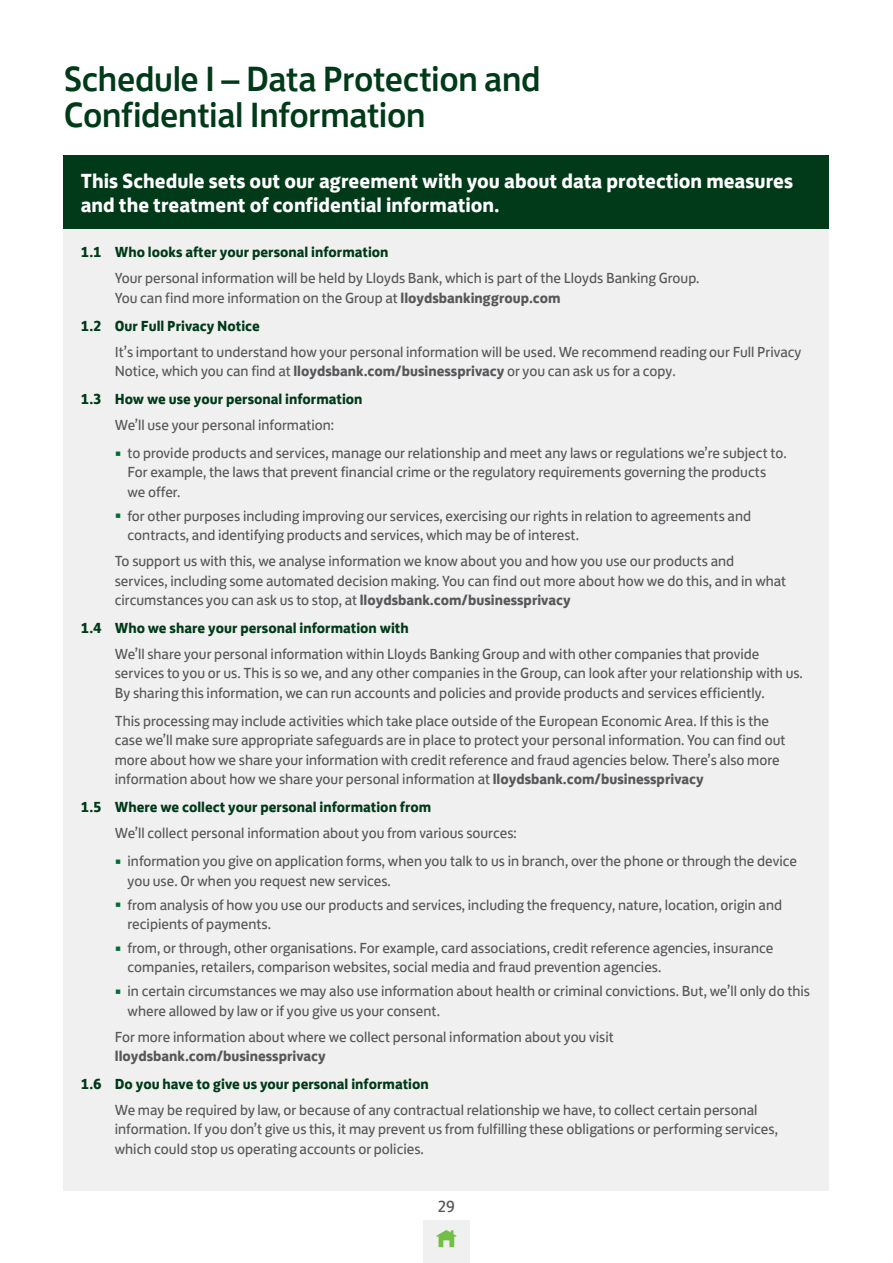
<style>
.page{position:relative;width:893px;height:1263px;background:#fff}
.page>*{position:absolute;margin:0;border:0;box-sizing:border-box;transform-origin:0 0}
.Page_Header_Level_1{font:500 36px/36px "Lloyds Bank Jack";letter-spacing:-.01em;color:#003a18}
.Sub_Headings_Level_2{font:700 21px/24px "Lloyds Bank Jack";color:#fff}
.t1{font:16.5px "Lloyds Bank Jack";color:#57585a}
.No_Bullet_Copy_Inset{font:15px/19.5px "Lloyds Bank Jack";color:#57585a}
.Sub_Header_Level_3{font:700 15px "Lloyds Bank Jack";color:#003a18}
.s1{font-weight:700}
.s2{font-size:18.75px;color:#006b32}
</style>
<div class="page">
<div style="left:64px;top:229px;width:765px;height:962px;background:#f0f0f1"></div>
<div style="left:64px;top:155px;width:765px;height:74px;background:#003a18"></div>
<div style="left:423px;top:1220px;width:47px;height:43px;background:#f0f0f1"></div>
<p class="Page_Header_Level_1" style="left:64px;top:58px;width:478px">Schedule I – Data Protection and<br>Confidential Information</p>
<p class="Sub_Headings_Level_2" style="left:81px;top:167px;width:714px">This Schedule sets out our agreement with you about data protection measures and the treatment of confidential information.</p>
<p class="Sub_Header_Level_3" style="left:81px;top:239px;width:309px">1.1 Who looks after your personal information</p>
<p class="No_Bullet_Copy_Inset" style="left:115px;top:267px;width:586px">Your personal information will be held by Lloyds Bank, which is part of the Lloyds Banking Group.<br>You can find more information on the Group at <span class="s1">lloydsbankinggroup.com</span></p>
<p class="Sub_Header_Level_3" style="left:81px;top:313px;width:181px">1.2 Our Full Privacy Notice</p>
<p class="No_Bullet_Copy_Inset" style="left:115px;top:340px;width:688px">It’s important to understand how your personal information will be used. We recommend reading our Full Privacy<br>Notice, which you can find at <span class="s1">lloydsbank.com/businessprivacy</span> or you can ask us for a copy.</p>
<p class="Sub_Header_Level_3" style="left:81px;top:386px;width:283px">1.3 How we use your personal information</p>
<p class="No_Bullet_Copy_Inset" style="left:115px;top:414px;width:221px">We’ll use your personal information:</p>
<p class="No_Bullet_Copy_Inset" style="left:128px;top:442px;width:661px;text-indent:-13px"><span class="s2">•</span> to provide products and services, manage our relationship and meet any laws or regulations we’re subject to.<br>For example, the laws that prevent financial crime or the regulatory requirements governing the products we offer.</p>
<p class="No_Bullet_Copy_Inset" style="left:128px;top:505px;width:625px;text-indent:-13px"><span class="s2">•</span> for other purposes including improving our services, exercising our rights in relation to agreements and contracts, and identifying products and services, which may be of interest.</p>
<p class="No_Bullet_Copy_Inset" style="left:115px;top:550px;width:673px">To support us with this, we analyse information we know about you and how you use our products and services, including some automated decision making. You can find out more about how we do this, and in what circumstances you can ask us to stop, at <span class="s1">lloydsbank.com/businessprivacy</span></p>
<p class="Sub_Header_Level_3" style="left:81px;top:615px;width:329px">1.4 Who we share your personal information with</p>
<p class="No_Bullet_Copy_Inset" style="left:115px;top:643px;width:690px">We’ll share your personal information within Lloyds Banking Group and with other companies that provide services to you or us. This is so we, and any other companies in the Group, can look after your relationship with us.<br>By sharing this information, we can run accounts and policies and provide products and services efficiently.</p>
<p class="No_Bullet_Copy_Inset" style="left:115px;top:710px;width:672px">This processing may include activities which take place outside of the European Economic Area. If this is the case we’ll make sure appropriate safeguards are in place to protect your personal information. You can find out more about how we share your information with credit reference and fraud agencies below. There’s also more information about how we share your personal information at <span class="s1">lloydsbank.com/businessprivacy</span></p>
<p class="Sub_Header_Level_3" style="left:81px;top:795px;width:352px">1.5 Where we collect your personal information from</p>
<p class="No_Bullet_Copy_Inset" style="left:115px;top:822px;width:404px">We’ll collect personal information about you from various sources:</p>
<p class="No_Bullet_Copy_Inset" style="left:128px;top:850px;width:671px;text-indent:-13px"><span class="s2">•</span> information you give on application forms, when you talk to us in branch, over the phone or through the device you use. Or when you request new services.</p>
<p class="No_Bullet_Copy_Inset" style="left:128px;top:893px;width:656px;text-indent:-13px"><span class="s2">•</span> from analysis of how you use our products and services, including the frequency, nature, location, origin and recipients of payments.</p>
<p class="No_Bullet_Copy_Inset" style="left:128px;top:937px;width:647px;text-indent:-13px"><span class="s2">•</span> from, or through, other organisations. For example, card associations, credit reference agencies, insurance companies, retailers, comparison websites, social media and fraud prevention agencies.</p>
<p class="No_Bullet_Copy_Inset" style="left:128px;top:980px;width:684px;text-indent:-13px"><span class="s2">•</span> in certain circumstances we may also use information about health or criminal convictions. But, we’ll only do this where allowed by law or if you give us your consent.</p>
<p class="No_Bullet_Copy_Inset" style="left:115px;top:1025px;width:500px">For more information about where we collect personal information about you visit <span class="s1">lloydsbank.com/businessprivacy</span></p>
<p class="Sub_Header_Level_3" style="left:81px;top:1071px;width:349px">1.6 Do you have to give us your personal information</p>
<p class="No_Bullet_Copy_Inset" style="left:115px;top:1099px;width:665px">We may be required by law, or because of any contractual relationship we have, to collect certain personal information. If you don’t give us this, it may prevent us from fulfilling these obligations or performing services, which could stop us operating accounts or policies.</p>
<p class="t1" style="left:438px;top:1193px;width:19px">29</p>
</div>
